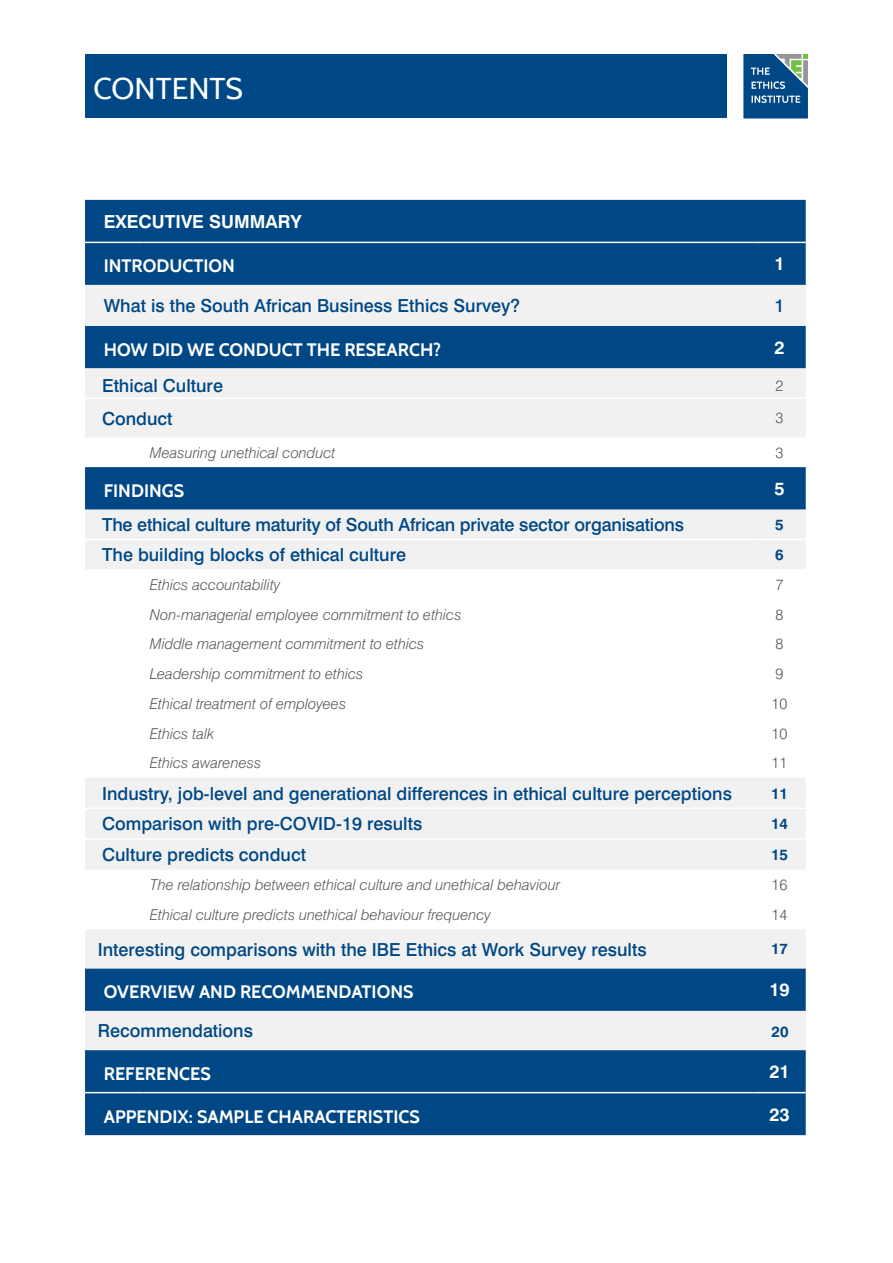
<style>
.page{position:relative;width:893px;height:1263px;background:#fff}
.page>*{position:absolute;margin:0;border:0;box-sizing:border-box;transform-origin:0 0}
.t1{font:30px "Cabin";color:#fff}
.t2{font:500 18px "Swiss 721";color:#004785}
.t3{font:700 18px "Cabin";color:#fff}
.t4{font:700 18px "Swiss 721";color:#fff}
.t5{font:italic 300 15px "Swiss 721";color:#58595b}
.t6{font:300 15px "Swiss 721";color:#58595b}
.t7{font:700 15px "Swiss 721";color:#004785}
</style>
<div class="page">
<div style="left:85px;top:54px;width:642px;height:64px;background:#004785"></div>
<svg style="left:743px;top:54px;width:65px;height:65px;background:#2e6893"></svg>
<div style="left:85px;top:200px;width:721px;height:935px;background:#004785"></div>
<svg style="left:85px;top:285px;width:721px;height:765px"></svg>
<hr style="left:85px;top:242px;width:59px;height:1px;background:#fff">
<hr style="left:144px;top:242px;width:609px;height:1px;background:#fff">
<hr style="left:753px;top:242px;width:53px;height:1px;background:#fff">
<hr style="left:85px;top:1092px;width:59px;height:1px;background:#fff">
<hr style="left:144px;top:1092px;width:609px;height:1px;background:#fff">
<hr style="left:753px;top:1092px;width:53px;height:1px;background:#fff">
<hr style="left:85px;top:397px;width:59px;height:2px;background:#fff">
<hr style="left:144px;top:397px;width:609px;height:2px;background:#fff">
<hr style="left:753px;top:397px;width:53px;height:2px;background:#fff">
<hr style="left:85px;top:539px;width:59px;height:1px;background:#fff">
<hr style="left:144px;top:539px;width:609px;height:1px;background:#fff">
<hr style="left:753px;top:539px;width:53px;height:1px;background:#fff">
<hr style="left:85px;top:838px;width:59px;height:2px;background:#fff">
<hr style="left:144px;top:838px;width:609px;height:2px;background:#fff">
<hr style="left:753px;top:838px;width:53px;height:2px;background:#fff">
<hr style="left:85px;top:807px;width:59px;height:2px;background:#fff">
<hr style="left:144px;top:807px;width:609px;height:2px;background:#fff">
<hr style="left:753px;top:807px;width:53px;height:2px;background:#fff">
<h1 class="t1" style="left:94px;top:70px;width:151px">CONTENTS</h1>
<p class="t4" style="left:104px;top:211px;width:199px">EXECUTIVE SUMMARY</p>
<p class="t3" style="left:104px;top:255px;width:133px">INTRODUCTION</p>
<p class="t4" style="left:774px;top:253px;width:12px">1</p>
<p class="t2" style="left:104px;top:295px;width:418px">What is the South African Business Ethics Survey?</p>
<p class="t2" style="left:774px;top:295px;width:12px">1</p>
<p class="t3" style="left:104px;top:339px;width:339px">HOW DID WE CONDUCT THE RESEARCH?</p>
<p class="t4" style="left:774px;top:337px;width:12px">2</p>
<p class="t2" style="left:102px;top:375px;width:122px">Ethical Culture</p>
<p class="t6" style="left:775px;top:377px;width:9px">2</p>
<p class="t2" style="left:102px;top:407px;width:72px">Conduct</p>
<p class="t6" style="left:775px;top:409px;width:9px">3</p>
<p class="t5" style="left:150px;top:443px;width:187px">Measuring unethical conduct</p>
<p class="t6" style="left:775px;top:443px;width:9px">3</p>
<p class="t3" style="left:104px;top:480px;width:82px">FINDINGS</p>
<p class="t4" style="left:774px;top:478px;width:12px">5</p>
<p class="t2" style="left:102px;top:514px;width:584px">The ethical culture maturity of South African private sector organisations</p>
<p class="t7" style="left:775px;top:516px;width:10px">5</p>
<p class="t2" style="left:102px;top:544px;width:305px">The building blocks of ethical culture</p>
<p class="t7" style="left:775px;top:546px;width:10px">6</p>
<p class="t5" style="left:150px;top:575px;width:132px">Ethics accountability</p>
<p class="t6" style="left:775px;top:575px;width:9px">7</p>
<p class="t5" style="left:150px;top:605px;width:313px">Non-managerial employee commitment to ethics</p>
<p class="t6" style="left:775px;top:605px;width:9px">8</p>
<p class="t5" style="left:150px;top:635px;width:276px">Middle management commitment to ethics</p>
<p class="t6" style="left:775px;top:635px;width:9px">8</p>
<p class="t5" style="left:150px;top:665px;width:215px">Leadership commitment to ethics</p>
<p class="t6" style="left:775px;top:665px;width:9px">9</p>
<p class="t5" style="left:150px;top:694px;width:198px">Ethical treatment of employees</p>
<p class="t6" style="left:771px;top:694px;width:17px">10</p>
<p class="t5" style="left:150px;top:724px;width:66px">Ethics talk</p>
<p class="t6" style="left:771px;top:724px;width:17px">10</p>
<p class="t5" style="left:150px;top:754px;width:113px">Ethics awareness</p>
<p class="t6" style="left:771px;top:754px;width:17px">11</p>
<p class="t2" style="left:102px;top:782px;width:631px">Industry, job-level and generational differences in ethical culture perceptions</p>
<p class="t7" style="left:771px;top:784px;width:18px">11</p>
<p class="t2" style="left:102px;top:813px;width:322px">Comparison with pre-COVID-19 results</p>
<p class="t7" style="left:771px;top:815px;width:18px">14</p>
<p class="t2" style="left:102px;top:844px;width:206px">Culture predicts conduct</p>
<p class="t7" style="left:771px;top:845px;width:18px">15</p>
<p class="t5" style="left:150px;top:876px;width:412px">The relationship between ethical culture and unethical behaviour</p>
<p class="t6" style="left:771px;top:876px;width:17px">16</p>
<p class="t5" style="left:150px;top:905px;width:343px">Ethical culture predicts unethical behaviour frequency</p>
<p class="t6" style="left:771px;top:905px;width:17px">14</p>
<p class="t2" style="left:98px;top:938px;width:550px">Interesting comparisons with the IBE Ethics at Work Survey results</p>
<p class="t7" style="left:771px;top:940px;width:18px">17</p>
<p class="t3" style="left:104px;top:981px;width:311px">OVERVIEW AND RECOMMENDATIONS</p>
<p class="t4" style="left:769px;top:979px;width:22px">19</p>
<p class="t2" style="left:98px;top:1020px;width:157px">Recommendations</p>
<p class="t7" style="left:772px;top:1023px;width:18px">20</p>
<p class="t3" style="left:104px;top:1063px;width:109px">REFERENCES</p>
<p class="t4" style="left:769px;top:1061px;width:22px">21</p>
<p class="t3" style="left:104px;top:1105px;width:318px">APPENDIX: SAMPLE CHARACTERISTICS</p>
<p class="t4" style="left:769px;top:1103px;width:22px">23</p>
</div>
